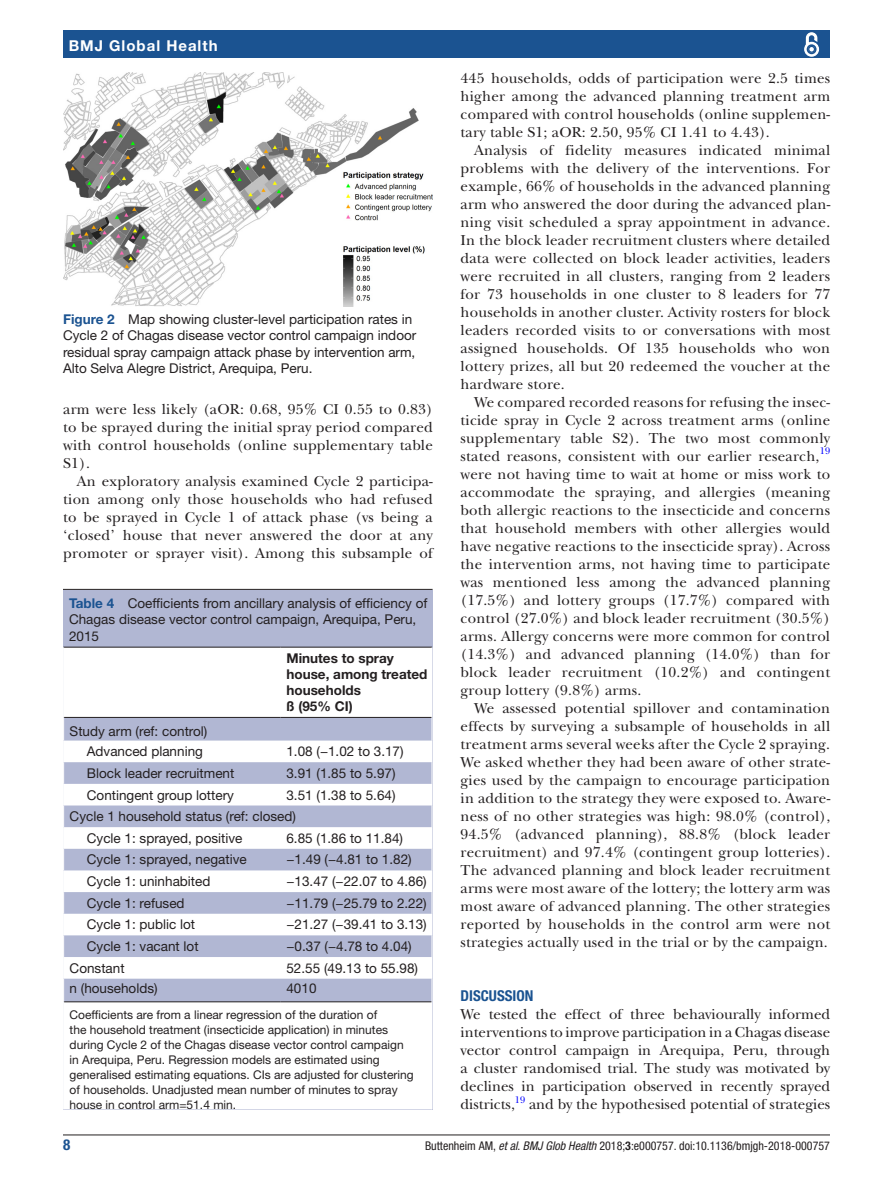
<style>
.page{position:relative;width:893px;height:1191px;background:#fff}
.page>*{position:absolute;margin:0;border:0;box-sizing:border-box;transform-origin:0 0}
.t1{font:15px/18px "New Baskerville";letter-spacing:.015em;color:#231f20;text-align:justify}
.t2{font:700 15px "Helvetica Neue LT Std";letter-spacing:.065em;color:#fff}
.t3{font:700 condensed 15px "Helvetica Neue LT Std";color:#1b5391}
.t4{font:13.5px/16.2px "Helvetica Neue LT Std";color:#231f20}
.t5{font:700 13.5px/16.2px "Helvetica Neue LT Std";color:#231f20}
.t6{font:12px/15px "Helvetica Neue LT Std";color:#231f20}
.t7{font:condensed 12px "Helvetica Neue LT Std";color:#231f20}
.t8{font:9.9px "New Baskerville";color:#00f}
.s1{font-weight:700;color:#1b5391}
.s2{font-style:italic}
.s3{font-weight:700}
</style>
<div class="page">
<hr style="left:63px;top:1134px;width:767px;height:1px;background:#231f20">
<div style="left:63px;top:31px;width:767px;height:27px;background:#1b5391"></div>
<svg style="left:804px;top:32px;width:16px;height:25px"></svg>
<div style="left:808px;top:46px;width:7px;height:7px;border:1px solid #1b5391;border-radius:50%"></div>
<img style="left:63px;top:73px;width:370px;height:233px">
<div style="left:63px;top:590px;width:370px;height:519px;background:#b1b7d3"></div>
<hr style="left:63px;top:589px;width:370px;height:1px;background:#231f20">
<svg style="left:64px;top:648px;width:368px;height:461px;fill:#fff"></svg>
<hr style="left:64px;top:647px;width:216px;height:1px;background:#231f20">
<hr style="left:64px;top:717px;width:216px;height:1px;background:#231f20">
<hr style="left:280px;top:647px;width:152px;height:1px;background:#231f20">
<hr style="left:280px;top:717px;width:152px;height:1px;background:#231f20">
<hr style="left:64px;top:1001px;width:216px;height:1px;background:#231f20">
<hr style="left:280px;top:1001px;width:152px;height:1px;background:#231f20">
<hr style="left:63px;top:647px;width:1px;height:70px;background:#fff">
<svg style="left:63px;top:717px;width:1px;height:284px"></svg>
<hr style="left:63px;top:1001px;width:1px;height:108px;background:#fff">
<hr style="left:432px;top:647px;width:1px;height:70px;background:#fff">
<svg style="left:432px;top:717px;width:1px;height:284px"></svg>
<hr style="left:432px;top:1001px;width:1px;height:108px;background:#fff">
<p class="t2" style="left:69px;top:36px;width:150px">BMJ Global Health</p>
<p class="t4" style="left:63px;top:311px;width:355px"><span class="s1">Figure 2</span> Map showing cluster-level participation rates in Cycle 2 of Chagas disease vector control campaign indoor residual spray campaign attack phase by intervention arm, Alto Selva Alegre District, Arequipa, Peru.</p>
<p class="t1" style="left:63px;top:401px;width:371px">arm were less likely (aOR: 0.68, 95% CI 0.55 to 0.83) to be sprayed during the initial spray period compared with control households (online supplementary table S1).</p>
<p class="t1" style="left:63px;top:473px;width:371px;text-indent:14px">An exploratory analysis examined Cycle 2 participa&shy;tion among only those households who had refused to be sprayed in Cycle 1 of attack phase (vs being a ‘closed’ house that never answered the door at any promoter or sprayer visit). Among this subsample of</p>
<p class="t4" style="left:69px;top:594px;width:360px"><span class="s1">Table 4</span> Coefficients from ancillary analysis of efficiency of<br>Chagas disease vector control campaign, Arequipa, Peru,<br>2015</p>
<p class="t5" style="left:286px;top:649px;width:143px">Minutes to spray house, among treated households<br>ß (95% CI)</p>
<p class="t4" style="left:87px;top:721px;width:122px;line-height:20.1px;text-indent:-17px">Study arm (ref: control)<br>Advanced planning</p>
<p class="t4" style="left:286px;top:743px;width:119px">1.08 (−1.02 to 3.17)</p>
<p class="t4" style="left:87px;top:764px;width:149px">Block leader recruitment</p>
<p class="t4" style="left:286px;top:764px;width:111px">3.91 (1.85 to 5.97)</p>
<p class="t4" style="left:87px;top:786px;width:149px">Contingent group lottery</p>
<p class="t4" style="left:286px;top:786px;width:111px">3.51 (1.38 to 5.64)</p>
<p class="t4" style="left:70px;top:808px;width:228px">Cycle 1 household status (ref: closed)</p>
<p class="t4" style="left:87px;top:829px;width:157px">Cycle 1: sprayed, positive</p>
<p class="t4" style="left:286px;top:829px;width:118px">6.85 (1.86 to 11.84)</p>
<p class="t4" style="left:87px;top:851px;width:161px">Cycle 1: sprayed, negative</p>
<p class="t4" style="left:286px;top:851px;width:127px">−1.49 (−4.81 to 1.82)</p>
<p class="t4" style="left:87px;top:873px;width:125px">Cycle 1: uninhabited</p>
<p class="t4" style="left:286px;top:873px;width:142px">−13.47 (−22.07 to 4.86)</p>
<p class="t4" style="left:87px;top:894px;width:99px">Cycle 1: refused</p>
<p class="t4" style="left:286px;top:894px;width:142px">−11.79 (−25.79 to 2.22)</p>
<p class="t4" style="left:87px;top:916px;width:110px">Cycle 1: public lot</p>
<p class="t4" style="left:286px;top:916px;width:142px">−21.27 (−39.41 to 3.13)</p>
<p class="t4" style="left:87px;top:938px;width:113px">Cycle 1: vacant lot</p>
<p class="t4" style="left:286px;top:938px;width:127px">−0.37 (−4.78 to 4.04)</p>
<p class="t4" style="left:70px;top:959px;width:57px">Constant</p>
<p class="t4" style="left:286px;top:959px;width:133px">52.55 (49.13 to 55.98)</p>
<p class="t4" style="left:70px;top:979px;width:90px">n (households)</p>
<p class="t4" style="left:286px;top:979px;width:32px">4010</p>
<p class="t6" style="left:70px;top:1007px;width:346px">Coefficients are from a linear regression of the duration of<br>the household treatment (insecticide application) in minutes during Cycle 2 of the Chagas disease vector control campaign in Arequipa, Peru. Regression models are estimated using generalised estimating equations. CIs are adjusted for clustering of households. Unadjusted mean number of minutes to spray house in control arm=51.4 min.</p>
<p class="t1" style="left:461px;top:69px;width:371px">445 households, odds of participation were 2.5 times higher among the advanced planning treatment arm compared with control households (online supplemen&shy;tary table S1; aOR: 2.50, 95% CI 1.41 to 4.43).</p>
<p class="t1" style="left:461px;top:141px;width:371px;text-indent:14px">Analysis of fidelity measures indicated minimal problems with the delivery of the interventions. For example, 66% of households in the advanced planning arm who answered the door during the advanced plan&shy;ning visit scheduled a spray appointment in advance.<br>In the block leader recruitment clusters where detailed data were collected on block leader activities, leaders were recruited in all clusters, ranging from 2 leaders for 73 households in one cluster to 8 leaders for 77 households in another cluster. Activity rosters for block leaders recorded visits to or conversations with most assigned households. Of 135 households who won lottery prizes, all but 20 redeemed the voucher at the hardware store.</p>
<p class="t1" style="left:461px;top:393px;width:371px;text-indent:14px">We compared recorded reasons for refusing the insec&shy;ticide spray in Cycle 2 across treatment arms (online supplementary table S2). The two most commonly stated reasons, consistent with our earlier research,</p>
<p class="t8" style="left:820px;top:445px;width:12px">19</p>
<p class="t1" style="left:461px;top:465px;width:371px">were not having time to wait at home or miss work to accommodate the spraying, and allergies (meaning both allergic reactions to the insecticide and concerns that household members with other allergies would have negative reactions to the insecticide spray). Across the intervention arms, not having time to participate was mentioned less among the advanced planning (17.5%) and lottery groups (17.7%) compared with control (27.0%) and block leader recruitment (30.5%) arms. Allergy concerns were more common for control (14.3%) and advanced planning (14.0%) than for block leader recruitment (10.2%) and contingent group lottery (9.8%) arms.</p>
<p class="t1" style="left:461px;top:699px;width:371px;text-indent:14px">We assessed potential spillover and contamination effects by surveying a subsample of households in all treatment arms several weeks after the Cycle 2 spraying.<br>We asked whether they had been aware of other strate&shy;gies used by the campaign to encourage participation in addition to the strategy they were exposed to. Aware&shy;ness of no other strategies was high: 98.0% (control), 94.5% (advanced planning), 88.8% (block leader recruitment) and 97.4% (contingent group lotteries).<br>The advanced planning and block leader recruitment arms were most aware of the lottery; the lottery arm was most aware of advanced planning. The other strategies reported by households in the control arm were not strategies actually used in the trial or by the campaign.</p>
<p class="t3" style="left:461px;top:987px;width:74px">DISCUSSION</p>
<p class="t1" style="left:461px;top:1005px;width:371px">We tested the effect of three behaviourally informed interventions to improve participation in a Chagas disease vector control campaign in Arequipa, Peru, through a cluster randomised trial. The study was motivated by declines in participation observed in recently sprayed districts,</p>
<p class="t8" style="left:515px;top:1093px;width:12px">19</p>
<p class="t1" style="left:529px;top:1095px;width:303px">and by the hypothesised potential of strategies</p>
<p class="t3" style="left:63px;top:1135px;width:9px">8</p>
<p class="t7" style="left:425px;top:1138px;width:406px">Buttenheim AM, <span class="s2">et al</span>. <span class="s2">BMJ Glob Health</span> 2018;<span class="s3">3</span>:e000757. doi:10.1136/bmjgh-2018-000757</p>
</div>
